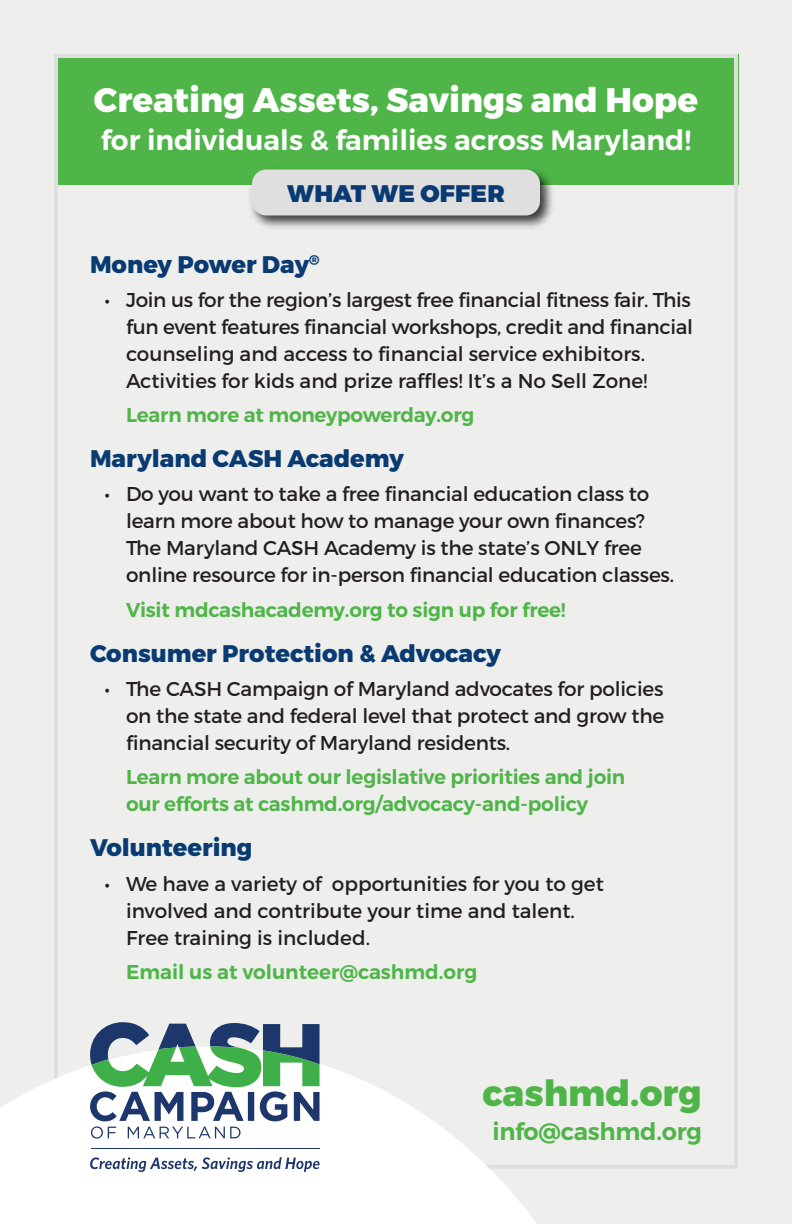
<style>
.page{position:relative;width:792px;height:1224px;background:#eeefec}
.page>*{position:absolute;margin:0;border:0;box-sizing:border-box;transform-origin:0 0}
.t1{font:800 36px "Montserrat";color:#4fb549}
.t2{font:800 34px "Montserrat";color:#fff}
.t3{font:600 28px "Montserrat";color:#fff}
.t4{font:800 24px "Montserrat";color:#093b72}
.t5{font:600 24px "Montserrat";letter-spacing:-.01em;color:#4fb549}
.t6{font:900 24px "Montserrat";letter-spacing:.01em;color:#093b72}
.t7{font:20px/27px "Montserrat";letter-spacing:-.01em;color:#231f20}
.t8{font:600 20px/27px "Montserrat";letter-spacing:-.01em;color:#4fb549}
</style>
<div class="page">
<div style="left:54px;top:54px;width:684px;height:130px;background:#4fb549"></div>
<svg style="left:0;top:1047px;width:630px;height:177px;fill:#fff"></svg>
<svg style="left:90px;top:1157px;width:230px;height:15px;background:#bfc6d5"></svg>
<svg style="left:90px;top:1022px;width:230px;height:117px;background:#99b6b1"></svg>
<hr style="left:91px;top:1149px;width:229px;height:1px;background:#1d366c">
<img style="left:245px;top:169px;width:315px;height:59px">
<div style="left:252px;top:170px;width:288px;height:45px;background:#dfdfdf;border-radius:14px"></div>
<h2 class="t2" style="left:94px;top:87px;width:606px">Creating Assets, Savings and Hope</h2>
<h3 class="t3" style="left:101px;top:129px;width:592px">for individuals &amp; families across Maryland!</h3>
<p class="t6" style="left:287px;top:184px;width:219px">WHAT WE OFFER</p>
<p class="t4" style="left:90px;top:255px;width:231px">Money Power Day<sup>®</sup></p>
<p class="t7" style="left:126px;top:288px;width:569px;text-indent:-22px">• Join us for the region’s largest free financial fitness fair. This fun event features financial workshops, credit and financial counseling and access to financial service exhibitors.<br>Activities for kids and prize raffles! It’s a No Sell Zone!</p>
<p class="t8" style="left:126px;top:403px;width:350px">Learn more at moneypowerday.org</p>
<p class="t4" style="left:90px;top:449px;width:316px">Maryland CASH Academy</p>
<p class="t7" style="left:126px;top:483px;width:550px;text-indent:-22px">• Do you want to take a free financial education class to learn more about how to manage your own finances?<br>The Maryland CASH Academy is the state’s ONLY free online resource for in-person financial education classes.</p>
<p class="t8" style="left:126px;top:598px;width:441px">Visit mdcashacademy.org to sign up for free!</p>
<p class="t4" style="left:90px;top:644px;width:413px">Consumer Protection &amp; Advocacy</p>
<p class="t7" style="left:126px;top:677px;width:540px;text-align:justify;text-indent:-22px">• The CASH Campaign of Maryland advocates for policies on the state and federal level that protect and grow the financial security of Maryland residents.</p>
<p class="t8" style="left:126px;top:765px;width:501px">Learn more about our legislative priorities and join our efforts at cashmd.org/advocacy-and-policy</p>
<p class="t4" style="left:90px;top:839px;width:164px">Volunteering</p>
<p class="t7" style="left:126px;top:872px;width:479px;text-indent:-22px">• We have a variety of opportunities for you to get involved and contribute your time and talent.<br>Free training is included.</p>
<p class="t8" style="left:126px;top:960px;width:353px">Email us at volunteer@cashmd.org</p>
<h1 class="t1" style="left:483px;top:1080px;width:221px">cashmd.org</h1>
<p class="t5" style="left:492px;top:1122px;width:211px">info@cashmd.org</p>
</div>
